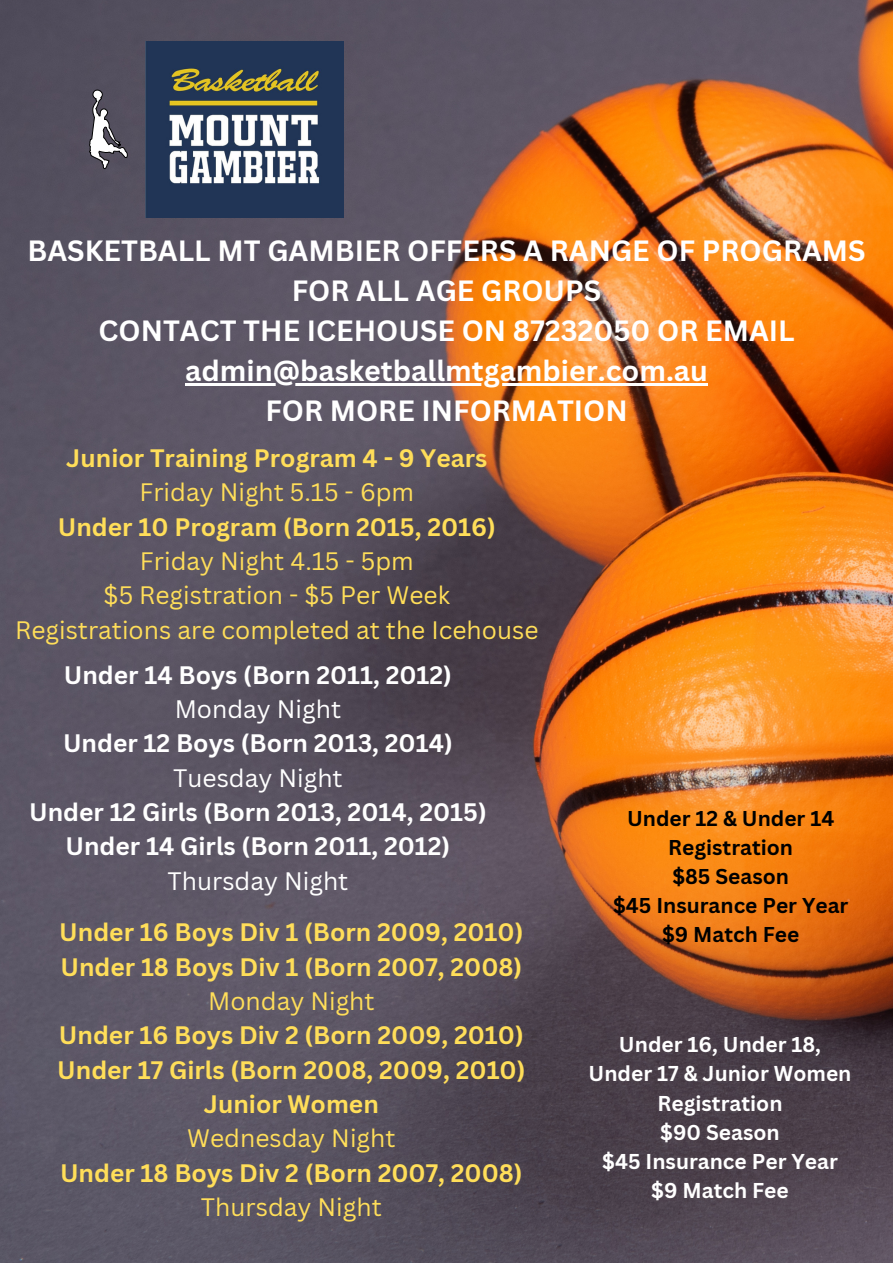
<style>
.page{position:relative;width:893px;height:1263px;background:#fff}
.page>*{position:absolute;margin:0;border:0;box-sizing:border-box;transform-origin:0 0}
.t1{font:700 28.5px/39.9px "Canva Sans";color:#fff;text-align:center}
.t2{font:700 24.6px/34.3px "Canva Sans";color:#ffde59;text-align:center}
.t3{font:24.6px/34.3px "Canva Sans";color:#ffde59;text-align:center}
.t4{font:700 24.6px/34.3px "Canva Sans";color:#fff;text-align:center}
.t5{font:700 20.92px/29.2px "Canva Sans";color:#fff;text-align:center}
.t6{font:700 20.92px/28.9px "Canva Sans";color:#000;text-align:center}
.s1{font-weight:700}
.s2{font-weight:400}
</style>
<div class="page">
<img style="left:0;top:0;width:893px;height:1263px">
<svg style="left:89px;top:89px;width:38px;height:80px"></svg>
<img style="left:145px;top:41px;width:198px;height:177px">
<hr style="left:185px;top:383px;width:523px;height:3px;background:#fff">
<p class="t1" style="left:28px;top:230px;width:839px">BASKETBALL MT GAMBIER OFFERS A RANGE OF PROGRAMS<br>FOR ALL AGE GROUPS<br>CONTACT THE ICEHOUSE ON 87232050 OR EMAIL</p>
<h1 class="t1" style="left:185px;top:350px;width:524px">admin@basketballmtgambier.com.au<br>FOR MORE INFORMATION</h1>
<h2 class="t3" style="left:15px;top:440px;width:525px"><span class="s1">Junior Training Program 4 - 9 Years<br></span>Friday Night 5.15 - 6pm<br><span class="s1">Under 10 Program (Born 2015, 2016)<br></span>Friday Night 4.15 - 5pm<br>$5 Registration - $5 Per Week<br>Registrations are completed at the Icehouse</h2>
<h2 class="t4" style="left:29px;top:657px;width:459px">Under 14 Boys (Born 2011, 2012)<br><span class="s2">Monday Night<br></span>Under 12 Boys (Born 2013, 2014)<br><span class="s2">Tuesday Night<br></span>Under 12 Girls (Born 2013, 2014, 2015)<br>Under 14 Girls (Born 2011, 2012)<br><span class="s2">Thursday Night</span></h2>
<p class="t6" style="left:627px;top:803px;width:209px">Under 12 &amp; Under 14<br>Registration</p>
<p class="t6" style="left:672px;top:861px;width:118px">$85 Season</p>
<p class="t6" style="left:613px;top:890px;width:237px">$45 Insurance Per Year</p>
<h2 class="t2" style="left:59px;top:915px;width:465px">Under 16 Boys Div 1 (Born 2009, 2010)</h2>
<p class="t6" style="left:662px;top:919px;width:139px">$9 Match Fee</p>
<h2 class="t2" style="left:57px;top:949px;width:470px">Under 18 Boys Div 1 (Born 2007, 2008)<br><span class="s2">Monday Night<br></span>Under 16 Boys Div 2 (Born 2009, 2010)<br>Under 17 Girls (Born 2008, 2009, 2010)<br>Junior Women<br><span class="s2">Wednesday Night<br></span>Under 18 Boys Div 2 (Born 2007, 2008)<br><span class="s2">Thursday Night</span></h2>
<p class="t5" style="left:619px;top:1029px;width:204px">Under 16, Under 18,</p>
<p class="t5" style="left:588px;top:1058px;width:264px">Under 17 &amp; Junior Women<br>Registration</p>
<p class="t5" style="left:660px;top:1117px;width:121px">$90 Season</p>
<p class="t5" style="left:602px;top:1146px;width:237px">$45 Insurance Per Year</p>
<p class="t5" style="left:651px;top:1175px;width:139px">$9 Match Fee</p>
</div>
